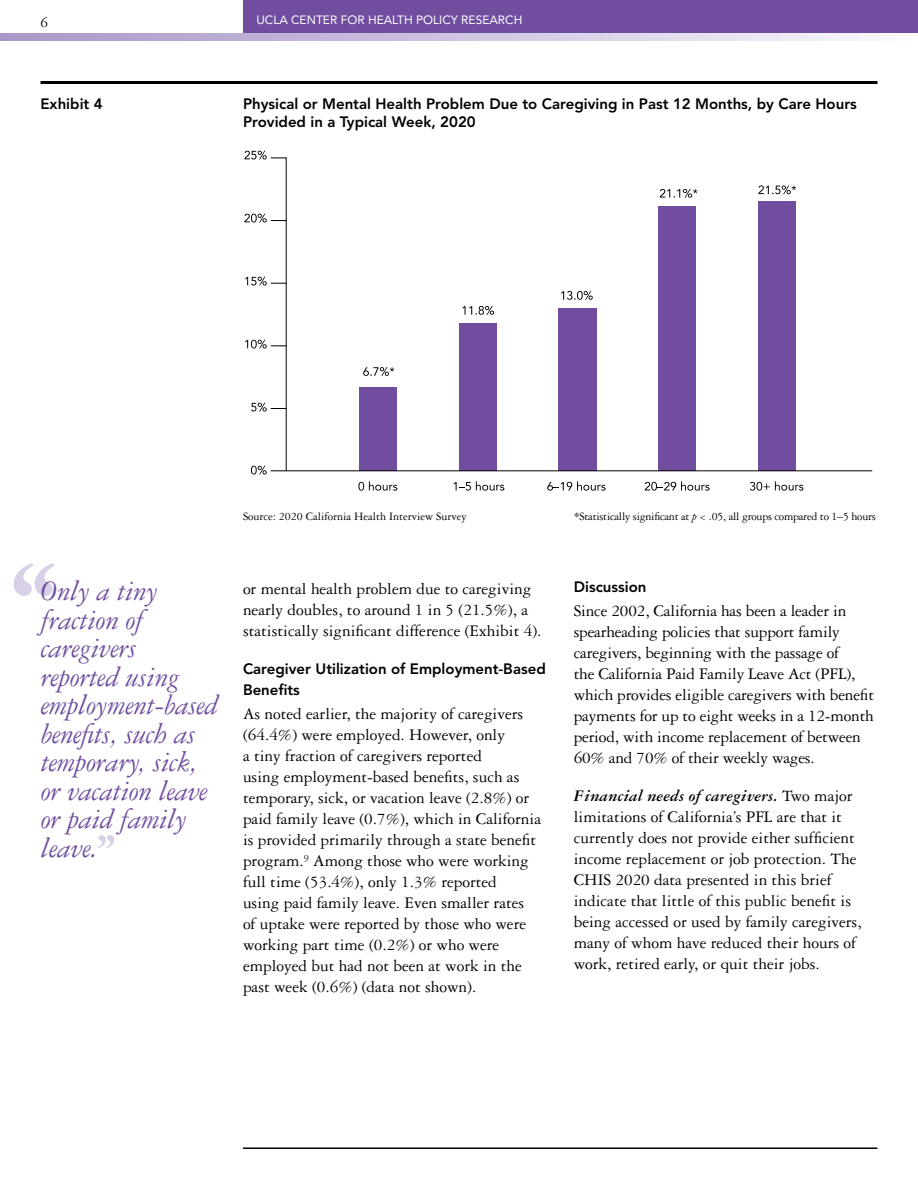
<style>
.page{position:relative;width:918px;height:1188px;background:#fff}
.page>*{position:absolute;margin:0;border:0;box-sizing:border-box;transform-origin:0 0}
.t1{font:700 150px "Garamond Three";color:#d7d0e7}
.t2{font:italic 30px/28.5px "Garamond Three";letter-spacing:-.01em;color:#704d9f}
.Text_2{font:17.25px/21px "Garamond Three";color:#000}
.Subheads_2{font:800 15px/21px "Avenir";color:#000}
.t3{font:15px "Garamond Three";color:#000}
.t4{font:12px "Garamond Three";letter-spacing:-.02em;color:#000}
.t5{font:12px "Garamond Three";color:#000}
.t6{font:12px "Avenir";color:#fff}
.s1{color:#fff}
.s2{font-weight:700;font-style:normal;font-size:60px;color:#d7d0e7}
.s3{font-style:italic}
.s4{font-weight:700;font-style:italic}
</style>
<div class="page">
<div style="left:243px;top:0;width:675px;height:36px;background:#704d9f"></div>
<svg style="left:0;top:34px;width:918px;height:6px;background:#d0c6e1"></svg>
<hr style="left:243px;top:1148px;width:635px;height:1px;background:#000">
<hr style="left:40px;top:81px;width:838px;height:3px;background:#000">
<svg style="left:251px;top:465px;width:16px;height:10px"></svg>
<svg style="left:358px;top:481px;width:39px;height:10px"></svg>
<svg style="left:363px;top:367px;width:31px;height:9px"></svg>
<svg style="left:462px;top:306px;width:32px;height:9px"></svg>
<svg style="left:561px;top:291px;width:32px;height:9px"></svg>
<svg style="left:660px;top:189px;width:38px;height:9px"></svg>
<svg style="left:758px;top:185px;width:38px;height:9px"></svg>
<svg style="left:453px;top:481px;width:51px;height:10px"></svg>
<svg style="left:547px;top:481px;width:59px;height:10px"></svg>
<svg style="left:645px;top:481px;width:65px;height:10px"></svg>
<svg style="left:750px;top:481px;width:53px;height:10px"></svg>
<hr style="left:286px;top:157px;width:1px;height:314px;background:#000">
<svg style="left:251px;top:402px;width:35px;height:10px"></svg>
<svg style="left:245px;top:339px;width:41px;height:10px"></svg>
<svg style="left:245px;top:276px;width:41px;height:10px"></svg>
<svg style="left:244px;top:213px;width:42px;height:10px"></svg>
<svg style="left:244px;top:150px;width:42px;height:10px"></svg>
<div style="left:759px;top:201px;width:37px;height:270px;background:#704d9f"></div>
<div style="left:659px;top:206px;width:37px;height:265px;background:#704d9f"></div>
<div style="left:559px;top:308px;width:38px;height:163px;background:#704d9f"></div>
<div style="left:459px;top:323px;width:38px;height:148px;background:#704d9f"></div>
<div style="left:359px;top:387px;width:38px;height:84px;background:#704d9f"></div>
<hr style="left:271px;top:470px;width:601px;height:1px;background:#000">
<p class="t3" style="left:40px;top:14px;width:9px">6</p>
<p class="t6" style="left:256px;top:13px;width:267px">UCLA CENTER FOR HEALTH POLICY RESEARCH</p>
<p class="Subheads_2" style="left:40px;top:93px;width:64px">Exhibit 4</p>
<p class="Subheads_2" style="left:243px;top:95px;width:615px;line-height:18px">Physical or Mental Health Problem Due to Caregiving in Past 12 Months, by Care Hours<br>Provided in a Typical Week, 2020 <span class="s1">: :</span></p>
<h1 class="t1" style="left:7px;top:529px;width:56px">‘‘</h1>
<h2 class="t2" style="left:41px;top:577px;width:179px">Only a tiny fraction of caregivers reported using employment-based benefits, such as temporary, sick, or vacation leave or paid family leave.<span class="s2">’’</span></h2>
<p class="t5" style="left:243px;top:510px;width:225px">Source: 2020 California Health Interview Survey</p>
<p class="t4" style="left:574px;top:510px;width:304px">*Statistically significant at <span class="s3">p</span> &lt; .05, all groups compared to 1–5 hours</p>
<p class="Text_2" style="left:243px;top:578px;width:300px">or mental health problem due to caregiving nearly doubles, to around 1 in 5 (21.5%), a statistically significant difference (Exhibit 4).</p>
<h3 class="Subheads_2" style="left:243px;top:658px;width:304px">Caregiver Utilization of Employment-Based<br>Benefits</h3>
<p class="Text_2" style="left:243px;top:704px;width:300px">As noted earlier, the majority of caregivers (64.4%) were employed. However, only<br>a tiny fraction of caregivers reported<br>using employment-based benefits, such as temporary, sick, or vacation leave (2.8%) or paid family leave (0.7%), which in California is provided primarily through a state benefit program.<sup>9</sup> Among those who were working full time (53.4%), only 1.3% reported<br>using paid family leave. Even smaller rates<br>of uptake were reported by those who were working part time (0.2%) or who were employed but had not been at work in the past week (0.6%) (data not shown).</p>
<h3 class="Subheads_2" style="left:574px;top:576px;width:74px">Discussion</h3>
<p class="Text_2" style="left:574px;top:600px;width:302px">Since 2002, California has been a leader in spearheading policies that support family caregivers, beginning with the passage of<br>the California Paid Family Leave Act (PFL), which provides eligible caregivers with benefit payments for up to eight weeks in a 12-month period, with income replacement of between 60% and 70% of their weekly wages.</p>
<p class="Text_2" style="left:574px;top:786px;width:289px"><span class="s4">Financial needs of caregivers.</span> Two major limitations of California’s PFL are that it currently does not provide either sufficient income replacement or job protection. The CHIS 2020 data presented in this brief indicate that little of this public benefit is being accessed or used by family caregivers, many of whom have reduced their hours of work, retired early, or quit their jobs.</p>
</div>
